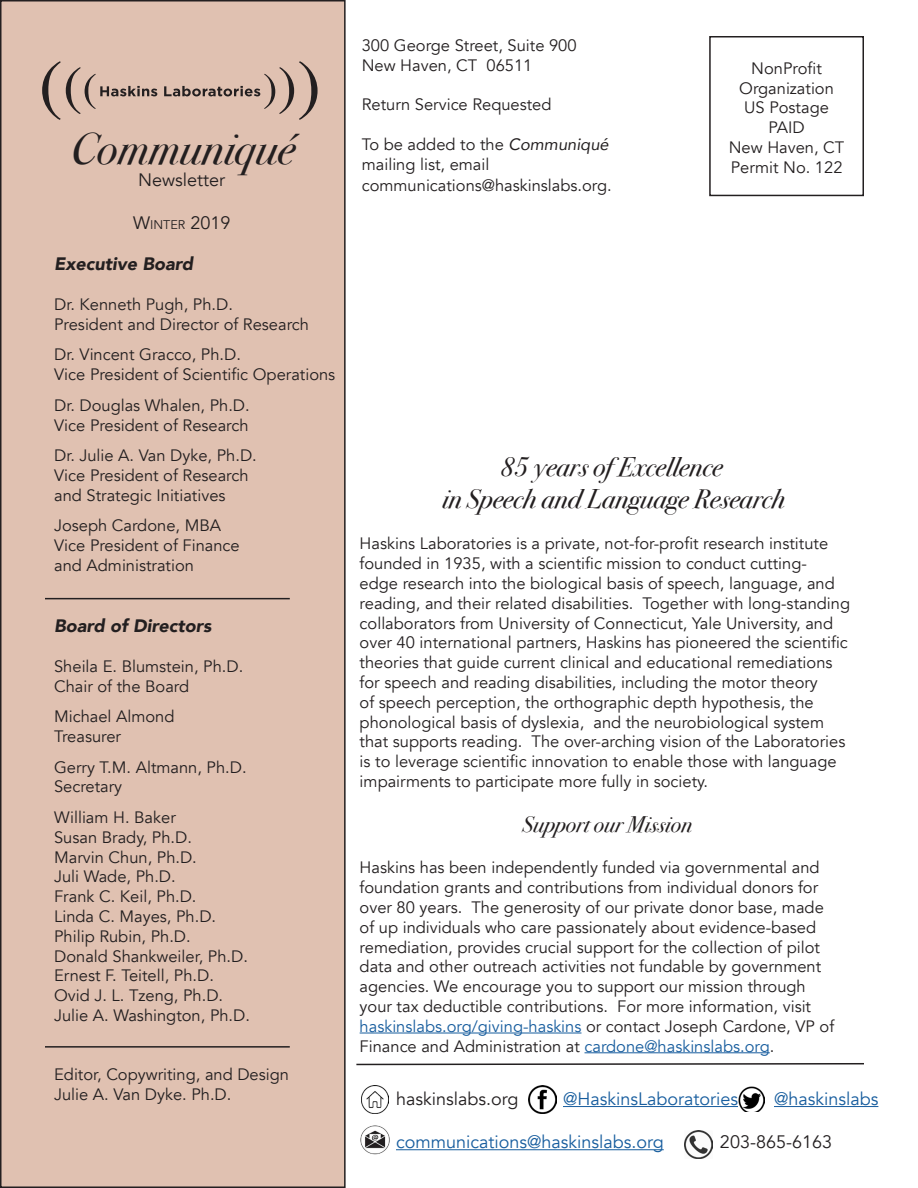
<style>
.page{position:relative;width:918px;height:1188px;background:#fff}
.page>*{position:absolute;margin:0;border:0;box-sizing:border-box;transform-origin:0 0}
.t1{font:italic 45px "Bodoni Svty Two ITCTT";color:#231f20}
.t2{font:italic 27px "Bodoni Svty Two ITCTT";color:#231f20}
.t3{font:italic 22.5px "Bodoni Svty Two ITCTT";color:#231f20}
.t4{font:18px "Avenir";color:#175d9e}
.t5{font:18px "Avenir";color:#231f20}
.t6{font:italic 900 18px "Avenir";color:#231f20}
.t7{font:18px "Avenir";color:#231f20}
.t8{font:16.5px/19.8px "Avenir";color:#231f20}
.s1{font-size:12.6px}
.s2{font-style:italic}
.s3{color:#175d9e}
</style>
<div class="page">
<div style="left:1px;top:1px;width:344px;height:1186px;background:#e0c1b1"></div>
<div style="left:0;top:0;width:346px;height:1188px;border:2px solid #231f20"></div>
<hr style="left:45px;top:598px;width:245px;height:1px;background:#231f20">
<hr style="left:45px;top:1046px;width:245px;height:2px;background:#231f20">
<svg style="left:42px;top:61px;width:115px;height:59px"></svg>
<svg style="left:164px;top:61px;width:153px;height:59px"></svg>
<div style="left:709px;top:36px;width:155px;height:160px;border:2px solid #231f20"></div>
<svg style="left:356px;top:1063px;width:508px;height:3px"></svg>
<hr style="left:563px;top:1106px;width:175px;height:1px;background:#175d9e">
<hr style="left:774px;top:1106px;width:104px;height:1px;background:#175d9e">
<hr style="left:396px;top:1149px;width:268px;height:1px;background:#175d9e">
<img style="left:361px;top:1085px;width:28px;height:28px">
<img style="left:360px;top:1125px;width:30px;height:30px">
<img style="left:528px;top:1085px;width:28px;height:28px">
<img style="left:739px;top:1087px;width:26px;height:24px">
<img style="left:684px;top:1130px;width:28px;height:29px">
<hr style="left:360px;top:1033px;width:221px;height:1px;background:#175d9e">
<hr style="left:585px;top:1052px;width:185px;height:1px;background:#175d9e">
<p class="t1" style="left:71px;top:110px;width:225px">Communiqué</p>
<p class="t5" style="left:138px;top:169px;width:88px">Newsletter</p>
<p class="t7" style="left:133px;top:212px;width:99px">W<span class="s1">INTER</span> 2019</p>
<p class="t6" style="left:54px;top:249px;width:141px">Executive Board</p>
<p class="t8" style="left:54px;top:295px;width:180px">Dr. Kenneth Pugh, Ph.D.</p>
<p class="t8" style="left:54px;top:315px;width:256px">President and Director of Research</p>
<p class="t8" style="left:54px;top:345px;width:188px">Dr. Vincent Gracco, Ph.D.</p>
<p class="t8" style="left:54px;top:365px;width:283px">Vice President of Scientific Operations</p>
<p class="t8" style="left:54px;top:396px;width:197px">Dr. Douglas Whalen, Ph.D.</p>
<p class="t8" style="left:54px;top:415px;width:196px">Vice President of Research</p>
<p class="t8" style="left:54px;top:446px;width:204px">Dr. Julie A. Van Dyke, Ph.D.</p>
<p class="t8" style="left:54px;top:466px;width:196px">Vice President of Research</p>
<p class="t8" style="left:54px;top:486px;width:173px">and Strategic Initiatives</p>
<p class="t8" style="left:54px;top:516px;width:168px">Joseph Cardone, MBA</p>
<p class="t8" style="left:54px;top:536px;width:187px">Vice President of Finance</p>
<p class="t8" style="left:54px;top:556px;width:141px">and Administration</p>
<p class="t6" style="left:54px;top:611px;width:159px">Board of Directors</p>
<p class="t8" style="left:54px;top:657px;width:191px">Sheila E. Blumstein, Ph.D.</p>
<p class="t8" style="left:54px;top:676px;width:137px">Chair of the Board</p>
<p class="t8" style="left:54px;top:707px;width:122px">Michael Almond</p>
<p class="t8" style="left:54px;top:727px;width:68px">Treasurer</p>
<p class="t8" style="left:54px;top:757px;width:194px">Gerry T.M. Altmann, Ph.D.</p>
<p class="t8" style="left:54px;top:777px;width:70px">Secretary</p>
<p class="t8" style="left:54px;top:808px;width:123px">William H. Baker</p>
<p class="t8" style="left:54px;top:828px;width:139px">Susan Brady, Ph.D.</p>
<p class="t8" style="left:54px;top:847px;width:144px">Marvin Chun, Ph.D.</p>
<p class="t8" style="left:54px;top:867px;width:123px">Juli Wade, Ph.D.</p>
<p class="t8" style="left:54px;top:887px;width:144px">Frank C. Keil, Ph.D.</p>
<p class="t8" style="left:54px;top:907px;width:164px">Linda C. Mayes, Ph.D.</p>
<p class="t8" style="left:54px;top:927px;width:138px">Philip Rubin, Ph.D.</p>
<p class="t8" style="left:54px;top:946px;width:195px">Donald Shankweiler, Ph.D.</p>
<p class="t8" style="left:54px;top:966px;width:161px">Ernest F. Teitell, Ph.D.</p>
<p class="t8" style="left:54px;top:986px;width:171px">Ovid J. L. Tzeng, Ph.D.</p>
<p class="t8" style="left:54px;top:1006px;width:197px">Julie A. Washington, Ph.D.</p>
<p class="t8" style="left:54px;top:1065px;width:236px">Editor, Copywriting, and Design</p>
<p class="t8" style="left:54px;top:1085px;width:179px">Julie A. Van Dyke. Ph.D.</p>
<p class="t8" style="left:362px;top:36px;width:216px">300 George Street, Suite 900</p>
<p class="t8" style="left:362px;top:56px;width:172px">New Haven, CT 06511</p>
<p class="t8" style="left:362px;top:95px;width:191px">Return Service Requested</p>
<p class="t8" style="left:362px;top:135px;width:248px">To be added to the <span class="s2">Communiqué </span>mailing list, email</p>
<p class="t8" style="left:362px;top:176px;width:252px">communications@haskinslabs.org.</p>
<p class="t8" style="left:751px;top:59px;width:72px">NonProfit</p>
<p class="t8" style="left:739px;top:78px;width:96px">Organization</p>
<p class="t8" style="left:744px;top:98px;width:86px">US Postage</p>
<p class="t8" style="left:769px;top:118px;width:38px">PAID</p>
<p class="t8" style="left:729px;top:138px;width:117px">New Haven, CT</p>
<p class="t8" style="left:731px;top:158px;width:113px">Permit No. 122</p>
<p class="t2" style="left:500px;top:443px;width:224px">85 years of Excellence</p>
<p class="t2" style="left:442px;top:475px;width:344px">in Speech and Language Research</p>
<p class="t8" style="left:360px;top:534px;width:492px">Haskins Laboratories is a private, not-for-profit research institute founded in 1935, with a scientific mission to conduct cutting-<br>edge research into the biological basis of speech, language, and reading, and their related disabilities. Together with long-standing collaborators from University of Connecticut, Yale University, and over 40 international partners, Haskins has pioneered the scientific theories that guide current clinical and educational remediations for speech and reading disabilities, including the motor theory<br>of speech perception, the orthographic depth hypothesis, the phonological basis of dyslexia, and the neurobiological system that supports reading. The over-arching vision of the Laboratories is to leverage scientific innovation to enable those with language impairments to participate more fully in society.</p>
<p class="t3" style="left:522px;top:805px;width:171px">Support our Mission</p>
<p class="t8" style="left:360px;top:858px;width:476px">Haskins has been independently funded via governmental and foundation grants and contributions from individual donors for over 80 years. The generosity of our private donor base, made of up individuals who care passionately about evidence-based remediation, provides crucial support for the collection of pilot data and other outreach activities not fundable by government agencies. We encourage you to support our mission through your tax deductible contributions. For more information, visit <span class="s3">haskinslabs.org/giving-haskins</span> or contact Joseph Cardone, VP of Finance and Administration at <span class="s3">cardone@haskinslabs.org</span>.</p>
<p class="t5" style="left:396px;top:1088px;width:124px">haskinslabs.org</p>
<p class="t4" style="left:563px;top:1088px;width:177px">@HaskinsLaboratories</p>
<p class="t4" style="left:774px;top:1088px;width:106px">@haskinslabs</p>
<p class="t4" style="left:396px;top:1131px;width:269px">communications@haskinslabs.org</p>
<p class="t5" style="left:720px;top:1131px;width:114px">203-865-6163</p>
</div>
